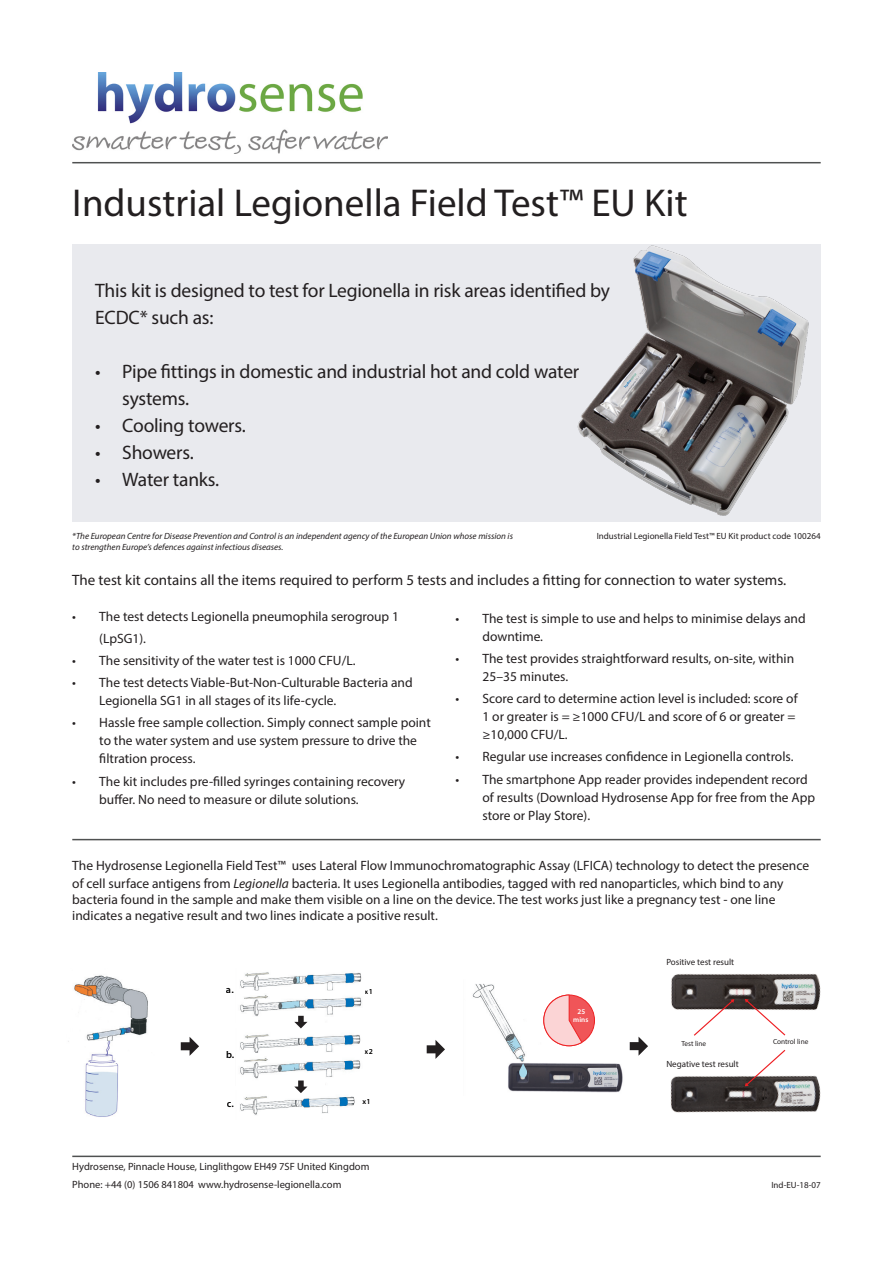
<style>
.page{position:relative;width:893px;height:1263px;background:#fff}
.page>*{position:absolute;margin:0;border:0;box-sizing:border-box;transform-origin:0 0}
.t1{font:39px "Myriad Pro";color:#231f20}
.t2{font:19.5px/27px "Myriad Pro";letter-spacing:-.01em;color:#231f20}
.t3{font:15px "Myriad Pro";color:#231f20}
.t4{font:13.5px/18px "Myriad Pro";color:#231f20}
.t5{font:10.5px "Myriad Pro";color:#231f20}
.t6{font:600 10.2px "Myriad Pro";color:#020101}
.t7{font:italic 9px/10.8px "Myriad Pro";color:#231f20}
.t8{font:9px "Myriad Pro";color:#231f20}
.t9{font:600 7.65px "Myriad Pro";color:#020101}
.t10{font:7.35px "Myriad Pro";color:#231f20}
.t11{font:600 7.2px/7.2px "Myriad Pro";color:#fff;text-align:center}
.t12{font:600 6.3px/6.3px "Myriad Pro";color:#fff;text-align:center}
.s1{font-style:italic}
</style>
<div class="page">
<div style="left:72px;top:245px;width:749px;height:277px;background:#e9eaee"></div>
<hr style="left:72px;top:162px;width:749px;height:1px;background:#4f5151">
<hr style="left:72px;top:839px;width:749px;height:1px;background:#4f5151">
<img style="left:68px;top:975px;width:80px;height:67px">
<img style="left:78px;top:1041px;width:53px;height:76px">
<img style="left:240px;top:1034px;width:121px;height:45px">
<img style="left:240px;top:972px;width:122px;height:51px">
<img style="left:240px;top:1096px;width:115px;height:19px">
<img style="left:240px;top:991px;width:122px;height:7px">
<img style="left:240px;top:1054px;width:121px;height:7px">
<svg style="left:294px;top:1016px;width:13px;height:12px"></svg>
<svg style="left:294px;top:1080px;width:13px;height:13px"></svg>
<svg style="left:181px;top:1037px;width:18px;height:19px"></svg>
<svg style="left:427px;top:1040px;width:18px;height:19px"></svg>
<svg style="left:472px;top:983px;width:176px;height:110px"></svg>
<img style="left:566px;top:244px;width:255px;height:272px">
<img style="left:671px;top:974px;width:150px;height:36px">
<img style="left:670px;top:1075px;width:151px;height:38px">
<svg style="left:745px;top:1050px;width:40px;height:36px"></svg>
<svg style="left:745px;top:999px;width:40px;height:36px"></svg>
<svg style="left:694px;top:999px;width:40px;height:37px"></svg>
<hr style="left:72px;top:1155px;width:749px;height:2px;background:#4f5151">
<img style="left:72px;top:72px;width:316px;height:81px">
<p class="t1" style="left:72px;top:179px;width:617px">Industrial Legionella Field Test™ EU Kit</p>
<p class="t2" style="left:95px;top:277px;width:516px">This kit is designed to test for Legionella in risk areas identified by<br>ECDC* such as:</p>
<p class="t2" style="left:122px;top:358px;width:459px;text-indent:-27px">• Pipe fittings in domestic and industrial hot and cold water systems.</p>
<p class="t2" style="left:95px;top:412px;width:152px">• Cooling towers.</p>
<p class="t2" style="left:95px;top:439px;width:100px">• Showers.</p>
<p class="t2" style="left:95px;top:466px;width:126px">• Water tanks.</p>
<p class="t7" style="left:72px;top:530px;width:442px">*The European Centre for Disease Prevention and Control is an independent agency of the European Union whose mission is to strengthen Europe’s defences against infectious diseases.</p>
<p class="t8" style="left:597px;top:531px;width:226px">Industrial Legionella Field Test™ EU Kit product code 100264</p>
<p class="t3" style="left:72px;top:571px;width:715px">The test kit contains all the items required to perform 5 tests and includes a fitting for connection to water systems.</p>
<p class="t4" style="left:99px;top:605px;width:301px;line-height:21.6px;text-indent:-27px">• The test detects Legionella pneumophila serogroup 1 (LpSG1).</p>
<p class="t4" style="left:72px;top:651px;width:285px">• The sensitivity of the water test is 1000 CFU/L.</p>
<p class="t4" style="left:99px;top:673px;width:315px;text-indent:-27px">• The test detects Viable-But-Non-Culturable Bacteria and<br>Legionella SG1 in all stages of its life-cycle.</p>
<p class="t4" style="left:99px;top:714px;width:333px;text-indent:-27px">• Hassle free sample collection. Simply connect sample point to the water system and use system pressure to drive the filtration process.</p>
<p class="t4" style="left:99px;top:772px;width:308px;text-indent:-27px">• The kit includes pre-filled syringes containing recovery buffer. No need to measure or dilute solutions.</p>
<p class="t4" style="left:482px;top:609px;width:325px;text-indent:-27px">• The test is simple to use and helps to minimise delays and downtime.</p>
<p class="t4" style="left:482px;top:649px;width:313px;text-indent:-27px">• The test provides straightforward results, on-site, within<br>25–35 minutes.</p>
<p class="t4" style="left:482px;top:689px;width:317px;text-indent:-27px">• Score card to determine action level is included: score of<br>1 or greater is = ≥1000 CFU/L and score of 6 or greater = ≥10,000 CFU/L.</p>
<p class="t4" style="left:455px;top:748px;width:340px">• Regular use increases confidence in Legionella controls.</p>
<p class="t4" style="left:482px;top:770px;width:334px;text-indent:-27px">• The smartphone App reader provides independent record of results (Download Hydrosense App for free from the App store or Play Store).</p>
<p class="t4" style="left:72px;top:856px;width:738px">The Hydrosense Legionella Field Test™ uses Lateral Flow Immunochromatographic Assay (LFICA) technology to detect the presence of cell surface antigens from <span class="s1">Legionella</span> bacteria. It uses Legionella antibodies, tagged with red nanoparticles, which bind to any</p>
<p class="t4" style="left:72px;top:891px;width:705px;line-height:16.2px">bacteria found in the sample and make them visible on a line on the device. The test works just like a pregnancy test - one line indicates a negative result and two lines indicate a positive result.</p>
<p class="t8" style="left:666px;top:957px;width:69px">Positive test result</p>
<p class="t6" style="left:226px;top:983px;width:9px">a.</p>
<p class="t9" style="left:365px;top:987px;width:10px">x1</p>
<p class="t11" style="left:573px;top:1008px;width:17px">25 mins</p>
<p class="t12" style="left:574px;top:1010px;width:15px">25 mins</p>
<p class="t10" style="left:681px;top:1039px;width:26px">Test line</p>
<p class="t10" style="left:773px;top:1037px;width:37px">Control line</p>
<p class="t6" style="left:226px;top:1048px;width:10px">b.</p>
<p class="t9" style="left:365px;top:1047px;width:10px">x2</p>
<p class="t8" style="left:666px;top:1058px;width:74px">Negative test result</p>
<p class="t6" style="left:227px;top:1097px;width:9px">c.</p>
<p class="t9" style="left:362px;top:1096px;width:10px">x1</p>
<p class="t5" style="left:72px;top:1160px;width:299px">Hydrosense, Pinnacle House, Linglithgow EH49 7SF United Kingdom</p>
<p class="t5" style="left:72px;top:1178px;width:271px">Phone: +44 (0) 1506 841804 www.hydrosense-legionella.com</p>
<p class="t8" style="left:771px;top:1179px;width:51px">Ind-EU-18-07</p>
</div>
